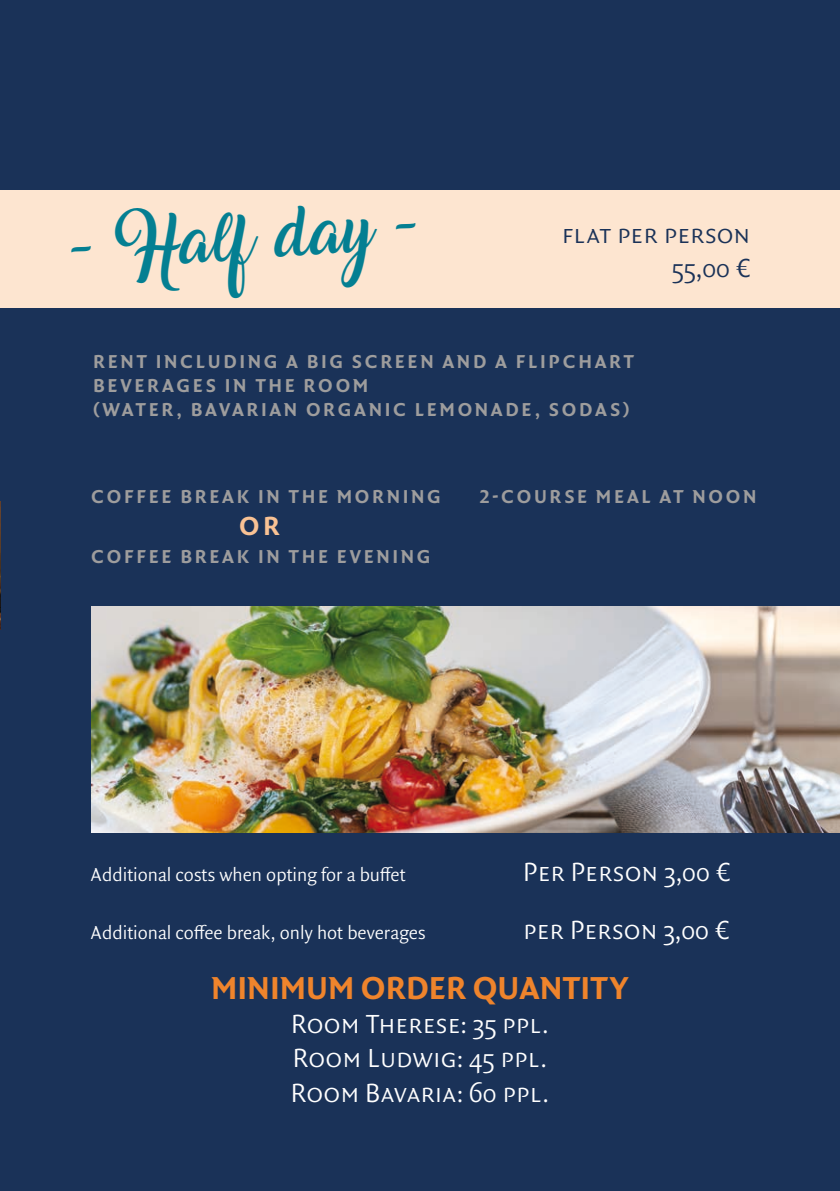
<style>
.page{position:relative;width:840px;height:1191px;background:#fff}
.page>*{position:absolute;margin:0;border:0;box-sizing:border-box;transform-origin:0 0}
.schreibschrift{font:44px "Amarillo";color:#047f92}
.Ü_-_türkies{font:700 34px "Quadraat Sans Pro";color:#ef842c}
.lax{font:300 28px "Quadraat Sans Pro";color:#fff}
.Text{font:300 28px "Quadraat Sans Pro";color:#fff}
.lax-2{font:300 28px/34px "Quadraat Sans Pro";color:#1a3258;text-align:right}
.Ü_-_türkies-2{font:700 28px "Quadraat Sans Pro";color:#f9c294}
.Text-2{font:700 20px "Quadraat Sans Pro";letter-spacing:.13em;color:#9e9d9d}
.Text-3{font:300 20px "Quadraat Sans Pro";color:#fff}
</style>
<div class="page">
<div style="left:0;top:0;width:839px;height:1191px;background:#1a3258"></div>
<div style="left:0;top:190px;width:839px;height:117px;background:#fde5d0"></div>
<img style="left:0;top:501px;width:1px;height:128px">
<img style="left:91px;top:607px;width:748px;height:225px">
<p class="schreibschrift" style="left:69px;top:231px;width:348px;rotate:-4deg">- Half day -</p>
<p class="lax-2" style="left:561px;top:216px;width:190px">flat per person<br>55,00 €</p>
<p class="Text-2" style="left:93px;top:346px;width:542px">RENT INCLUDING A BIG SCREEN AND A FLIPCHART</p>
<p class="Text-2" style="left:93px;top:370px;width:276px">BEVERAGES IN THE ROOM</p>
<p class="Text-2" style="left:93px;top:394px;width:538px">(WATER, BAVARIAN ORGANIC LEMONADE, SODAS)</p>
<p class="Text-2" style="left:91px;top:481px;width:351px">COFFEE BREAK IN THE MORNING</p>
<p class="Ü_-_türkies-2" style="left:239px;top:505px;width:42px">OR</p>
<p class="Text-2" style="left:91px;top:541px;width:340px">COFFEE BREAK IN THE EVENING</p>
<p class="Text-2" style="left:479px;top:481px;width:278px">2-COURSE MEAL AT NOON</p>
<p class="Text-3" style="left:91px;top:860px;width:316px">Additional costs when opting for a buffet</p>
<p class="Text" style="left:523px;top:851px;width:208px">Per Person 3,00 €</p>
<p class="Text-3" style="left:91px;top:918px;width:336px">Additional coffee break, only hot beverages</p>
<p class="Text" style="left:523px;top:909px;width:208px">per Person 3,00 €</p>
<p class="Ü_-_türkies" style="left:211px;top:962px;width:419px">MINIMUM ORDER QUANTITY</p>
<p class="lax" style="left:291px;top:1004px;width:259px">Room Therese: 35 ppl.</p>
<p class="lax" style="left:293px;top:1038px;width:255px">Room Ludwig: 45 ppl.</p>
<p class="lax" style="left:291px;top:1072px;width:259px">Room Bavaria: 60 ppl.</p>
</div>
